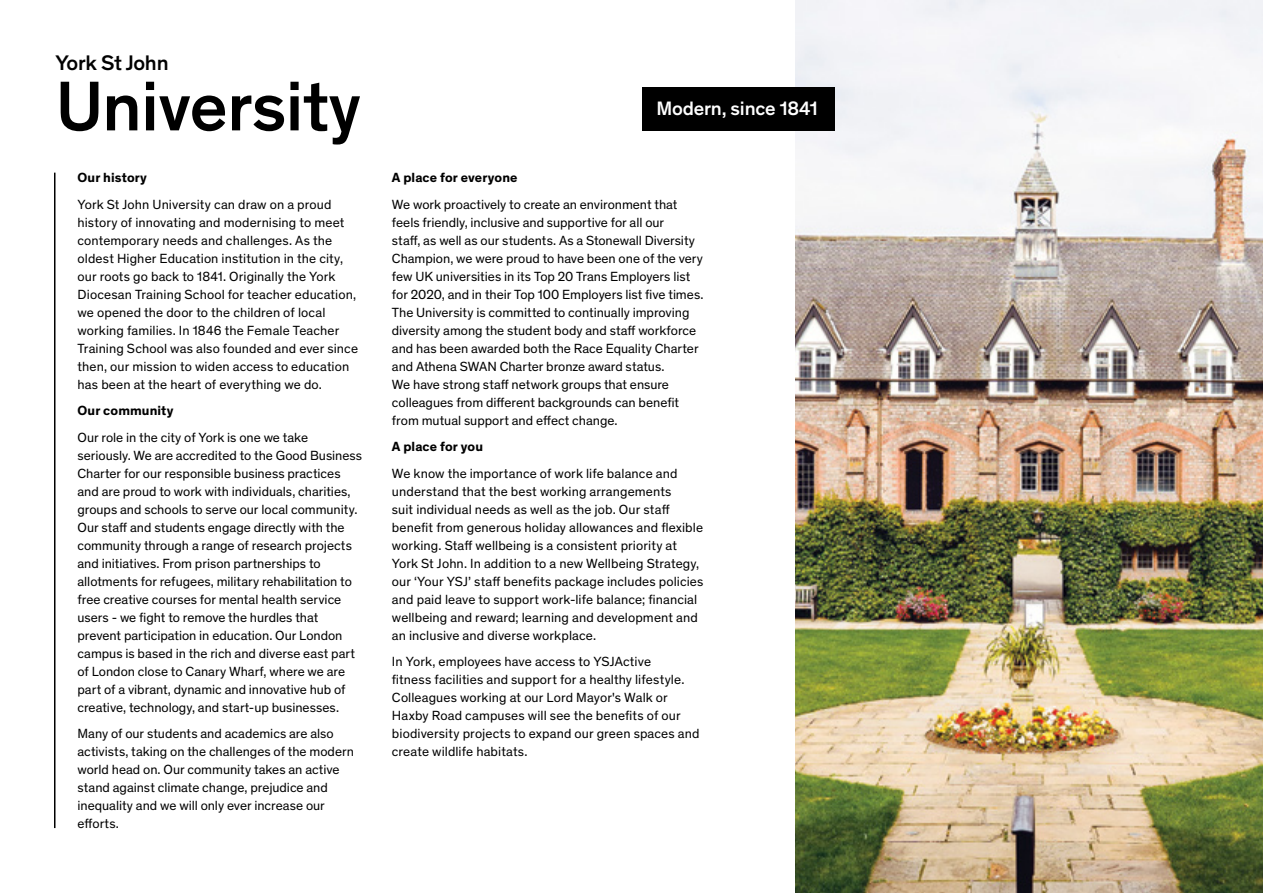
<style>
.page{position:relative;width:1263px;height:893px;background:#fff}
.page>*{position:absolute;margin:0;border:0;box-sizing:border-box;transform-origin:0 0}
.t1{font:500 71.55px "Theinhardt";letter-spacing:-.01em;color:#000}
.t2{font:500 21.45px "Theinhardt";letter-spacing:-.01em;color:#000}
.t3{font:500 19.8px "Theinhardt";letter-spacing:-.01em;color:#fff}
.Text_Type{font:13.5px/18px "Theinhardt";color:#000}
.Text_Type-2{font:700 13.5px "Theinhardt";letter-spacing:.01em;color:#000}
</style>
<div class="page">
<img style="left:795px;top:0;width:468px;height:893px">
<hr style="left:54px;top:173px;width:2px;height:655px;background:#000">
<div style="left:642px;top:87px;width:192px;height:43px;background:#000"></div>
<p class="t2" style="left:56px;top:46px;width:115px">York St John</p>
<p class="t1" style="left:56px;top:53px;width:307px">University</p>
<p class="Text_Type-2" style="left:78px;top:167px;width:71px">Our history</p>
<p class="Text_Type" style="left:78px;top:194px;width:282px">York St John University can draw on a proud history of innovating and modernising to meet contemporary needs and challenges. As the oldest Higher Education institution in the city, our roots go back to 1841. Originally the York Diocesan Training School for teacher education, we opened the door to the children of local working families. In 1846 the Female Teacher Training School was also founded and ever since then, our mission to widen access to education has been at the heart of everything we do.</p>
<p class="Text_Type-2" style="left:78px;top:400px;width:98px">Our community</p>
<p class="Text_Type" style="left:78px;top:427px;width:286px">Our role in the city of York is one we take seriously. We are accredited to the Good Business Charter for our responsible business practices and are proud to work with individuals, charities, groups and schools to serve our local community.<br>Our staff and students engage directly with the community through a range of research projects and initiatives. From prison partnerships to allotments for refugees, military rehabilitation to free creative courses for mental health service users - we fight to remove the hurdles that prevent participation in education. Our London campus is based in the rich and diverse east part of London close to Canary Wharf, where we are part of a vibrant, dynamic and innovative hub of creative, technology, and start-up businesses.</p>
<p class="Text_Type" style="left:78px;top:724px;width:278px">Many of our students and academics are also activists, taking on the challenges of the modern world head on. Our community takes an active stand against climate change, prejudice and inequality and we will only ever increase our efforts.</p>
<p class="t3" style="left:656px;top:93px;width:163px">Modern, since 1841</p>
<p class="Text_Type-2" style="left:392px;top:167px;width:127px">A place for everyone</p>
<p class="Text_Type" style="left:392px;top:194px;width:313px">We work proactively to create an environment that feels friendly, inclusive and supportive for all our<br>staff, as well as our students. As a Stonewall Diversity Champion, we were proud to have been one of the very few UK universities in its Top 20 Trans Employers list for 2020, and in their Top 100 Employers list five times.<br>The University is committed to continually improving diversity among the student body and staff workforce and has been awarded both the Race Equality Charter and Athena SWAN Charter bronze award status.<br>We have strong staff network groups that ensure colleagues from different backgrounds can benefit from mutual support and effect change.</p>
<p class="Text_Type-2" style="left:392px;top:436px;width:93px">A place for you</p>
<p class="Text_Type" style="left:392px;top:463px;width:313px">We know the importance of work life balance and understand that the best working arrangements<br>suit individual needs as well as the job. Our staff benefit from generous holiday allowances and flexible working. Staff wellbeing is a consistent priority at York St John. In addition to a new Wellbeing Strategy, our ‘Your YSJ’ staff benefits package includes policies and paid leave to support work-life balance; financial wellbeing and reward; learning and development and an inclusive and diverse workplace.</p>
<p class="Text_Type" style="left:392px;top:652px;width:309px">In York, employees have access to YSJActive<br>fitness facilities and support for a healthy lifestyle.<br>Colleagues working at our Lord Mayor's Walk or Haxby Road campuses will see the benefits of our biodiversity projects to expand our green spaces and create wildlife habitats.</p>
</div>
